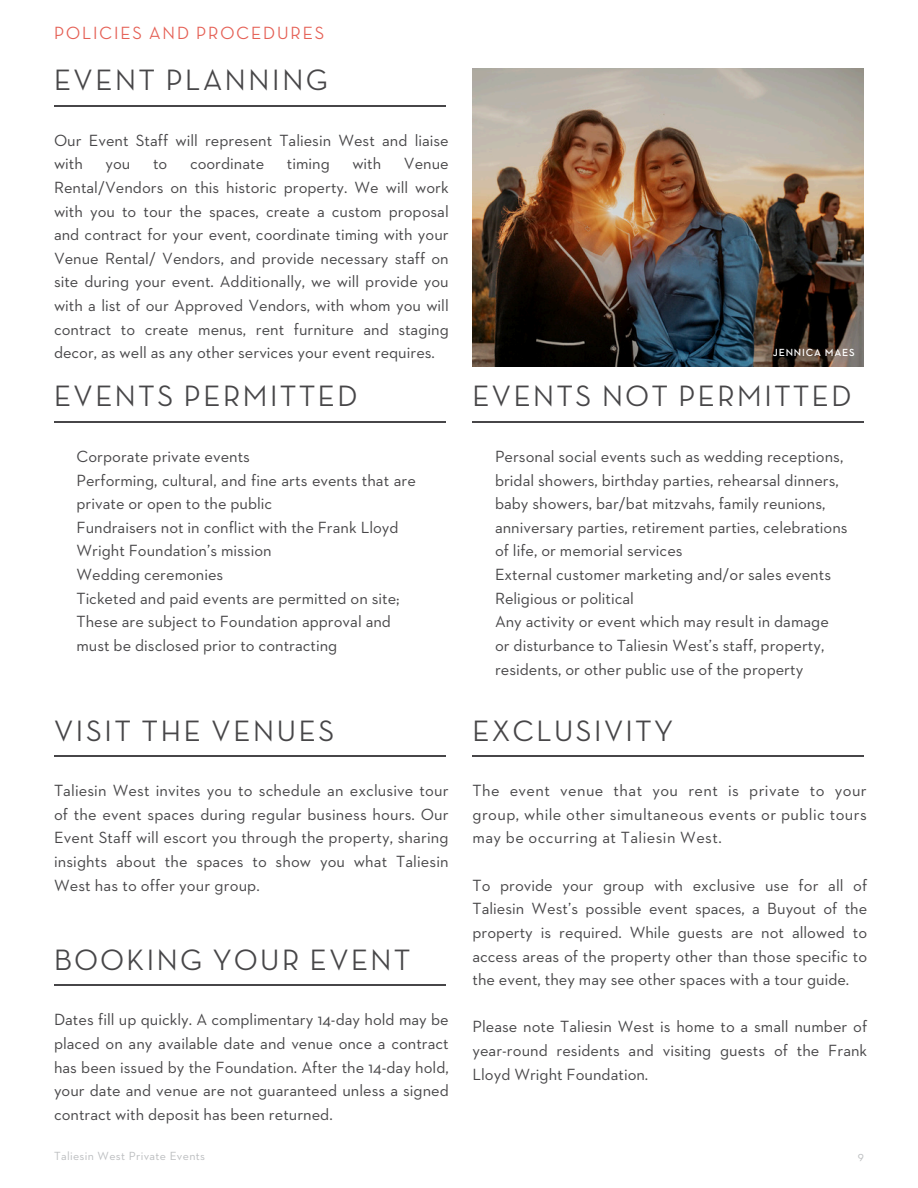
<style>
.page{position:relative;width:918px;height:1188px;background:#fff}
.page>*{position:absolute;margin:0;border:0;box-sizing:border-box;transform-origin:0 0}
.t1{font:500 30px "Neutraface Display";letter-spacing:.09em;color:#474648}
.t2{font:500 18px "Neutraface Display";letter-spacing:.11em;color:#e56055}
.t3{font:16.5px/23.7px "Neutraface 2 Text";color:#474648;text-align:justify}
.t4{font:12px "Neutraface 2 Text";letter-spacing:.03em;color:#bcbec0}
.t5{font:600 10.5px "Neutraface 2 Text";letter-spacing:.075em;color:#fff}
</style>
<div class="page">
<hr style="left:54px;top:105px;width:392px;height:1px;background:#474648">
<hr style="left:54px;top:421px;width:392px;height:1px;background:#474648">
<hr style="left:54px;top:756px;width:392px;height:1px;background:#474648">
<hr style="left:54px;top:985px;width:392px;height:1px;background:#474648">
<hr style="left:473px;top:421px;width:391px;height:1px;background:#474648">
<hr style="left:473px;top:756px;width:391px;height:1px;background:#474648">
<img style="left:472px;top:68px;width:392px;height:298px">
<p class="t2" style="left:54px;top:23px;width:272px">POLICIES AND PROCEDURES</p>
<h1 class="t1" style="left:54px;top:63px;width:275px">EVENT PLANNING</h1>
<p class="t3" style="left:54px;top:128px;width:396px">Our Event Staff will represent Taliesin West and liaise with</p>
<p class="t3" style="left:106px;top:152px;width:26px">you</p>
<p class="t3" style="left:153px;top:152px;width:16px">to</p>
<p class="t3" style="left:190px;top:152px;width:76px">coordinate</p>
<p class="t3" style="left:287px;top:152px;width:44px">timing</p>
<p class="t3" style="left:352px;top:152px;width:30px">with</p>
<p class="t3" style="left:54px;top:152px;width:396px;text-indent:350px">Venue Rental/Vendors on this historic property. We will work with you to tour the spaces, create a custom proposal and contract for your event, coordinate timing with your Venue Rental/ Vendors, and provide necessary staff on site during your event. Additionally, we will provide you with a list of our Approved Vendors, with whom you will contract to create menus, rent furniture and staging decor, as well as any other services your event requires.</p>
<h1 class="t1" style="left:54px;top:380px;width:305px">EVENTS PERMITTED</h1>
<p class="t3" style="left:76px;top:444px;width:341px;text-align:left">Corporate private events<br>Performing, cultural, and fine arts events that are private or open to the public<br>Fundraisers not in conflict with the Frank Lloyd Wright Foundation’s mission<br>Wedding ceremonies<br>Ticketed and paid events are permitted on site; These are subject to Foundation approval and must be disclosed prior to contracting</p>
<h1 class="t1" style="left:54px;top:714px;width:282px">VISIT THE VENUES</h1>
<p class="t3" style="left:54px;top:779px;width:396px">Taliesin West invites you to schedule an exclusive tour of the event spaces during regular business hours. Our Event Staff will escort you through the property, sharing insights about the spaces to show you what Taliesin West has to offer your group.</p>
<h1 class="t1" style="left:54px;top:943px;width:358px">BOOKING YOUR EVENT</h1>
<p class="t3" style="left:54px;top:1008px;width:396px">Dates fill up quickly. A complimentary 14-day hold may be placed on any available date and venue once a contract has been issued by the Foundation. After the 14-day hold, your date and venue are not guaranteed unless a signed contract with deposit has been returned.</p>
<p class="t5" style="left:773px;top:346px;width:83px">JENNICA MAES</p>
<h1 class="t1" style="left:472px;top:380px;width:380px">EVENTS NOT PERMITTED</h1>
<p class="t3" style="left:495px;top:444px;width:354px;text-align:left">Personal social events such as wedding receptions, bridal showers, birthday parties, rehearsal dinners, baby showers, bar/bat mitzvahs, family reunions, anniversary parties, retirement parties, celebrations of life, or memorial services<br>External customer marketing and/or sales events Religious or political<br>Any activity or event which may result in damage or disturbance to Taliesin West’s staff, property, residents, or other public use of the property</p>
<h1 class="t1" style="left:472px;top:714px;width:202px">EXCLUSIVITY</h1>
<p class="t3" style="left:472px;top:779px;width:396px">The event venue that you rent is private to your group, while other simultaneous events or public tours may be occurring at Taliesin West.</p>
<p class="t3" style="left:472px;top:873px;width:396px">To provide your group with exclusive use for all of Taliesin West’s possible event spaces, a Buyout of the property is required. While guests are not allowed to access areas of the property other than those specific to the event, they may see other spaces with a tour guide.</p>
<p class="t3" style="left:473px;top:1015px;width:396px">Please note Taliesin West is home to a small number of year-round residents and visiting guests of the Frank Lloyd Wright Foundation.</p>
<p class="t4" style="left:54px;top:1149px;width:153px">Taliesin West Private Events</p>
<p class="t4" style="left:858px;top:1149px;width:8px">9</p>
</div>
